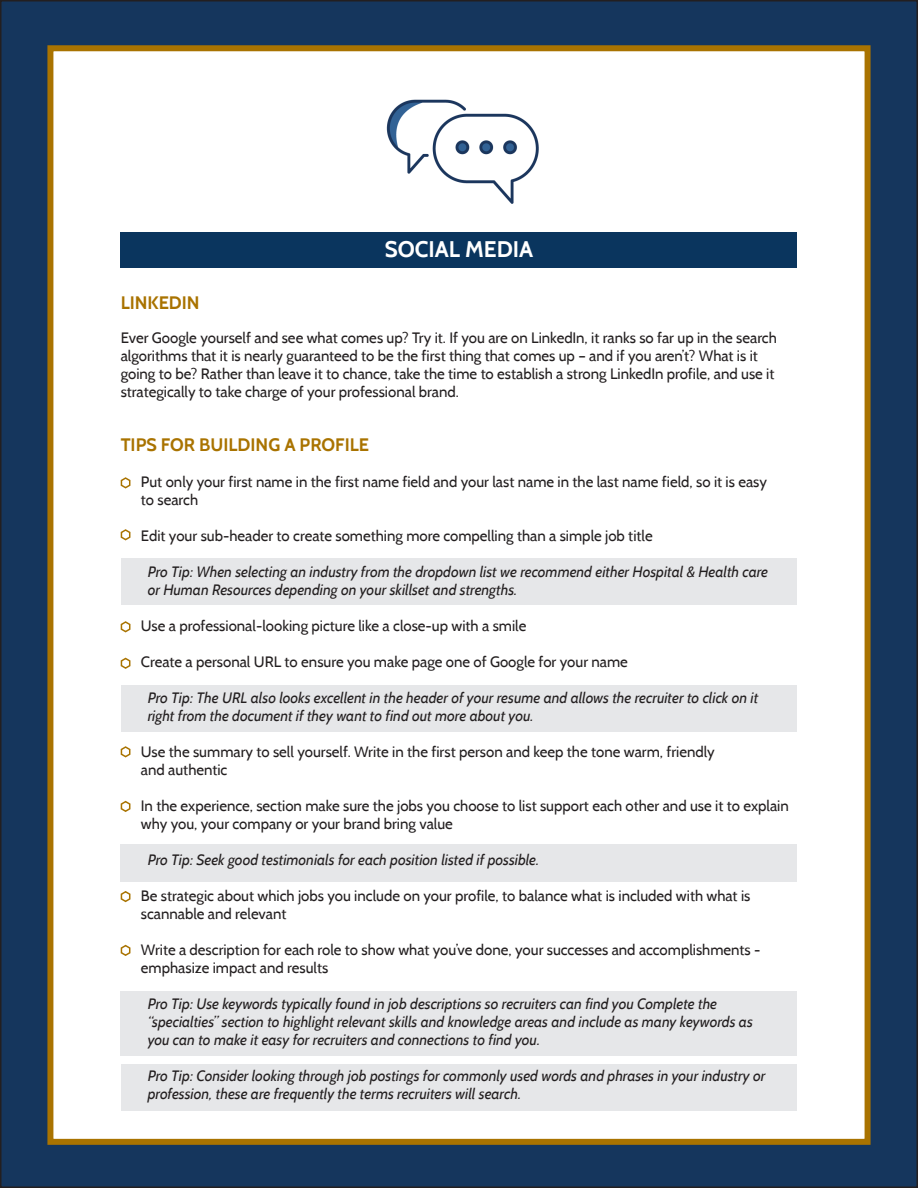
<style>
.page{position:relative;width:918px;height:1188px;background:#fff}
.page>*{position:absolute;margin:0;border:0;box-sizing:border-box;transform-origin:0 0}
.t1{font:700 22.5px "Cabin";color:#fff}
.t2{font:700 18px "Cabin";color:#a97300}
.t3{font:15px/18px "Cabin";color:#231f20}
.t4{font:italic 15px/18px "Cabin";color:#231f20}
</style>
<div class="page">
<div style="left:1px;top:1px;width:916px;height:1186px;background:#15365d"></div>
<div style="left:47px;top:45px;width:824px;height:1100px;background:#fff;border:6px solid #a97300"></div>
<div style="left:121px;top:685px;width:676px;height:47px;background:#e6e7e9"></div>
<div style="left:121px;top:845px;width:676px;height:37px;background:#e6e7e9"></div>
<div style="left:121px;top:991px;width:676px;height:64px;background:#e6e7e9"></div>
<div style="left:121px;top:1064px;width:676px;height:47px;background:#e6e7e9"></div>
<div style="left:121px;top:559px;width:676px;height:46px;background:#e6e7e9"></div>
<svg style="left:120px;top:800px;width:11px;height:12px"></svg>
<svg style="left:120px;top:746px;width:11px;height:12px"></svg>
<svg style="left:120px;top:657px;width:11px;height:12px"></svg>
<svg style="left:120px;top:621px;width:11px;height:12px"></svg>
<svg style="left:120px;top:891px;width:11px;height:12px"></svg>
<svg style="left:120px;top:529px;width:11px;height:12px"></svg>
<svg style="left:120px;top:477px;width:11px;height:12px"></svg>
<div style="left:121px;top:232px;width:676px;height:36px;background:#0a355e"></div>
<svg style="left:120px;top:944px;width:11px;height:12px"></svg>
<img style="left:386px;top:99px;width:153px;height:105px">
<p class="t1" style="left:385px;top:236px;width:150px">SOCIAL MEDIA</p>
<p class="t2" style="left:121px;top:292px;width:80px">LINKEDIN</p>
<p class="t3" style="left:121px;top:329px;width:658px">Ever Google yourself and see what comes up? Try it. If you are on LinkedIn, it ranks so far up in the search algorithms that it is nearly guaranteed to be the first thing that comes up – and if you aren’t? What is it going to be? Rather than leave it to chance, take the time to establish a strong LinkedIn profile, and use it strategically to take charge of your professional brand.</p>
<p class="t2" style="left:121px;top:434px;width:250px">TIPS FOR BUILDING A PROFILE</p>
<p class="t3" style="left:141px;top:473px;width:628px">Put only your first name in the first name field and your last name in the last name field, so it is easy to search</p>
<p class="t3" style="left:141px;top:527px;width:513px">Edit your sub-header to create something more compelling than a simple job title</p>
<p class="t4" style="left:148px;top:563px;width:622px">Pro Tip: When selecting an industry from the dropdown list we recommend either Hospital &amp; Health care or Human Resources depending on your skillset and strengths.</p>
<p class="t3" style="left:141px;top:617px;width:387px">Use a professional-looking picture like a close-up with a smile</p>
<p class="t3" style="left:141px;top:653px;width:489px">Create a personal URL to ensure you make page one of Google for your name</p>
<p class="t4" style="left:148px;top:689px;width:612px">Pro Tip: The URL also looks excellent in the header of your resume and allows the recruiter to click on it right from the document if they want to find out more about you.</p>
<p class="t3" style="left:141px;top:743px;width:575px">Use the summary to sell yourself. Write in the first person and keep the tone warm, friendly and authentic</p>
<p class="t3" style="left:141px;top:797px;width:649px">In the experience, section make sure the jobs you choose to list support each other and use it to explain why you, your company or your brand bring value</p>
<p class="t4" style="left:148px;top:851px;width:393px">Pro Tip: Seek good testimonials for each position listed if possible.</p>
<p class="t3" style="left:141px;top:887px;width:611px">Be strategic about which jobs you include on your profile, to balance what is included with what is scannable and relevant</p>
<p class="t3" style="left:141px;top:941px;width:621px">Write a description for each role to show what you’ve done, your successes and accomplishments - emphasize impact and results</p>
<p class="t4" style="left:148px;top:995px;width:571px">Pro Tip: Use keywords typically found in job descriptions so recruiters can find you Complete the</p>
<p class="t4" style="left:148px;top:1013px;width:607px">“specialties” section to highlight relevant skills and knowledge areas and include as many keywords as</p>
<p class="t4" style="left:148px;top:1031px;width:394px">you can to make it easy for recruiters and connections to find you.</p>
<p class="t4" style="left:148px;top:1067px;width:619px">Pro Tip: Consider looking through job postings for commonly used words and phrases in your industry or profession, these are frequently the terms recruiters will search.</p>
</div>
